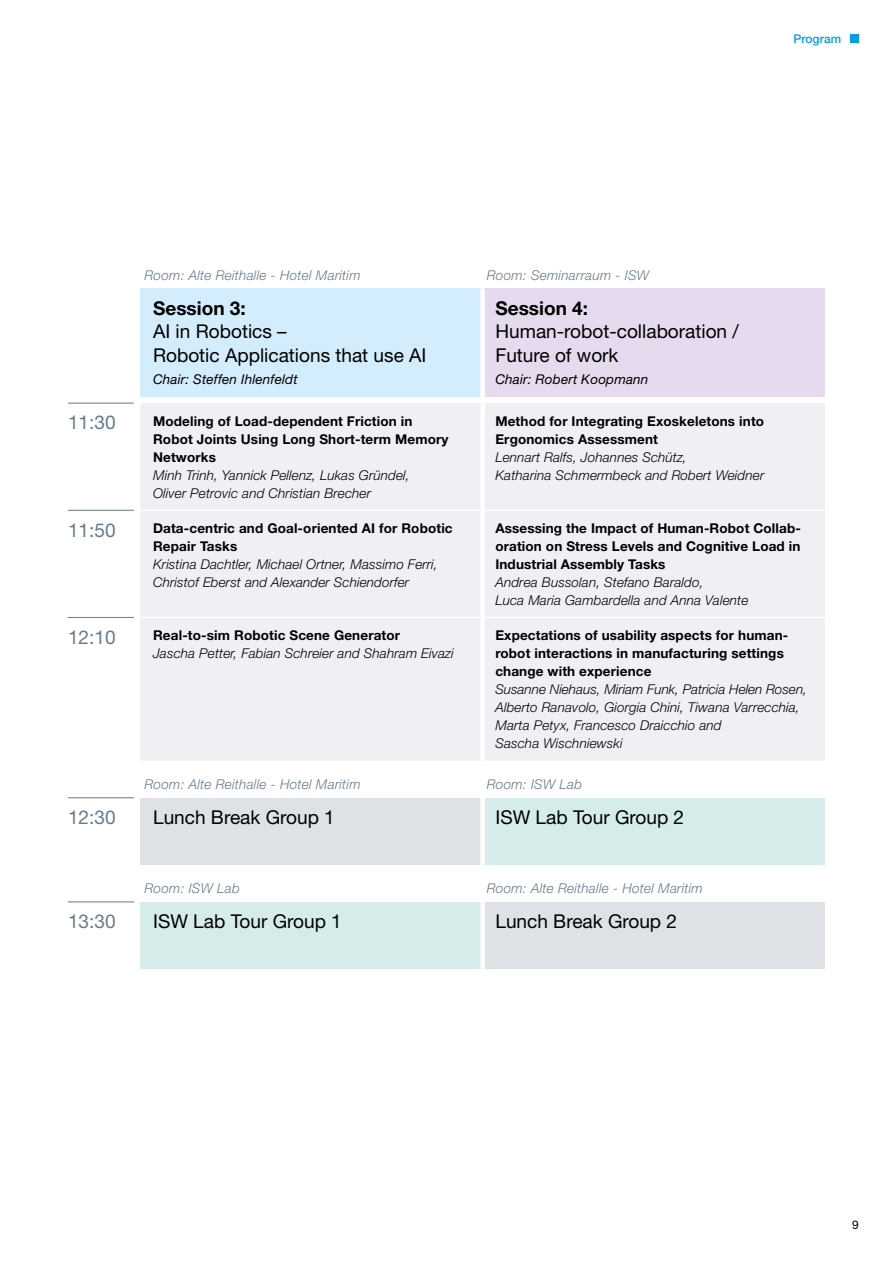
<style>
.page{position:relative;width:893px;height:1263px;background:#fff}
.page>*{position:absolute;margin:0;border:0;box-sizing:border-box;transform-origin:0 0}
.t1{font:19.05px/23.5px "Helvetica Neue LT Std";color:#000}
.t2{font:19.05px "Helvetica Neue LT Std";color:#667b8d}
.t3{font:700 19.05px "Helvetica Neue LT Std";color:#000}
.t4{font:italic 300 13.5px/18px "Helvetica Neue LT Std";letter-spacing:.01em;color:#000}
.t5{font:700 13.5px/18px "Helvetica Neue LT Std";letter-spacing:.01em;color:#000}
.t6{font:italic 300 13.5px "Helvetica Neue LT Std";letter-spacing:.02em;color:#667b8d}
.t7{font:italic 13.5px "Helvetica Neue LT Std";letter-spacing:.01em;color:#000}
.t8{font:500 12px "Helvetica Neue LT Std";color:#009fe3}
.t9{font:12px "Helvetica Neue LT Std";color:#000}
</style>
<div class="page">
<div style="left:850px;top:34px;width:9px;height:9px;background:#009fe3"></div>
<div style="left:140px;top:288px;width:343px;height:109px;background:#d4edfc"></div>
<div style="left:483px;top:288px;width:342px;height:109px;background:#e6dbee"></div>
<div style="left:480px;top:288px;width:5px;height:109px;background:#fff"></div>
<div style="left:140px;top:403px;width:685px;height:357px;background:#eff0f3"></div>
<hr style="left:68px;top:403px;width:66px;height:1px;background:#667b8d">
<hr style="left:68px;top:510px;width:66px;height:1px;background:#667b8d">
<hr style="left:68px;top:617px;width:66px;height:1px;background:#667b8d">
<hr style="left:140px;top:509px;width:340px;height:2px;background:#fff">
<hr style="left:485px;top:509px;width:340px;height:2px;background:#fff">
<hr style="left:140px;top:617px;width:340px;height:1px;background:#fff">
<hr style="left:485px;top:617px;width:340px;height:1px;background:#fff">
<div style="left:480px;top:403px;width:5px;height:107px;background:#fff"></div>
<div style="left:480px;top:510px;width:5px;height:107px;background:#fff"></div>
<div style="left:480px;top:617px;width:5px;height:144px;background:#fff"></div>
<div style="left:140px;top:798px;width:343px;height:67px;background:#dee1e6"></div>
<div style="left:483px;top:798px;width:342px;height:67px;background:#d5eceb"></div>
<hr style="left:68px;top:797px;width:66px;height:1px;background:#667b8d">
<div style="left:480px;top:798px;width:5px;height:67px;background:#fff"></div>
<div style="left:140px;top:902px;width:343px;height:67px;background:#d5eceb"></div>
<div style="left:483px;top:902px;width:342px;height:67px;background:#dee1e6"></div>
<hr style="left:68px;top:902px;width:66px;height:1px;background:#667b8d">
<div style="left:480px;top:902px;width:5px;height:67px;background:#fff"></div>
<p class="t8" style="left:793px;top:31px;width:49px">Program</p>
<p class="t6" style="left:145px;top:267px;width:217px">Room: Alte Reithalle - Hotel Maritim</p>
<p class="t6" style="left:487px;top:267px;width:164px">Room: Seminarraum - ISW</p>
<h1 class="t3" style="left:153px;top:296px;width:94px">Session 3:</h1>
<h1 class="t1" style="left:153px;top:320px;width:275px">AI in Robotics –<br>Robotic Applications that use AI</h1>
<p class="t7" style="left:153px;top:371px;width:146px">Chair: Steffen Ihlenfeldt</p>
<h1 class="t3" style="left:495px;top:296px;width:94px">Session 4:</h1>
<h1 class="t1" style="left:495px;top:320px;width:245px">Human-robot-collaboration /<br>Future of work</h1>
<p class="t7" style="left:495px;top:371px;width:154px">Chair: Robert Koopmann</p>
<h1 class="t2" style="left:68px;top:411px;width:49px">11:30</h1>
<p class="t5" style="left:153px;top:411px;width:297px">Modeling of Load-dependent Friction in<br>Robot Joints Using Long Short-term Memory<br>Networks</p>
<p class="t4" style="left:153px;top:465px;width:258px">Minh Trinh, Yannick Pellenz, Lukas Gründel,<br>Oliver Petrovic and Christian Brecher</p>
<p class="t5" style="left:495px;top:411px;width:270px">Method for Integrating Exoskeletons into<br>Ergonomics Assessment</p>
<p class="t4" style="left:495px;top:447px;width:270px">Lennart Ralfs, Johannes Schütz,<br>Katharina Schmermbeck and Robert Weidner</p>
<h1 class="t2" style="left:68px;top:518px;width:49px">11:50</h1>
<p class="t5" style="left:153px;top:519px;width:301px">Data-centric and Goal-oriented AI for Robotic<br>Repair Tasks</p>
<p class="t4" style="left:153px;top:555px;width:286px">Kristina Dachtler, Michael Ortner, Massimo Ferri,<br>Christof Eberst and Alexander Schiendorfer</p>
<h1 class="t2" style="left:68px;top:626px;width:49px">12:10</h1>
<p class="t5" style="left:153px;top:626px;width:249px">Real-to-sim Robotic Scene Generator</p>
<p class="t4" style="left:153px;top:644px;width:302px">Jascha Petter, Fabian Schreier and Shahram Eivazi</p>
<p class="t5" style="left:495px;top:518px;width:307px;text-align:justify">Assessing the Impact of Human-Robot Collab&shy;oration on Stress Levels and Cognitive Load in Industrial Assembly Tasks</p>
<p class="t4" style="left:495px;top:573px;width:254px">Andrea Bussolan, Stefano Baraldo,<br>Luca Maria Gambardella and Anna Valente</p>
<p class="t5" style="left:495px;top:626px;width:294px">Expectations of usability aspects for human&shy;robot interactions in manufacturing settings change with experience</p>
<p class="t4" style="left:495px;top:680px;width:313px">Susanne Niehaus, Miriam Funk, Patricia Helen Rosen, Alberto Ranavolo, Giorgia Chini, Tiwana Varrecchia, Marta Petyx, Francesco Draicchio and<br>Sascha Wischniewski</p>
<p class="t6" style="left:145px;top:776px;width:217px">Room: Alte Reithalle - Hotel Maritim</p>
<p class="t6" style="left:487px;top:776px;width:97px">Room: ISW Lab</p>
<h1 class="t2" style="left:68px;top:806px;width:49px">12:30</h1>
<h1 class="t1" style="left:153px;top:805px;width:183px">Lunch Break Group 1</h1>
<h1 class="t1" style="left:495px;top:805px;width:190px">ISW Lab Tour Group 2</h1>
<p class="t6" style="left:145px;top:880px;width:97px">Room: ISW Lab</p>
<p class="t6" style="left:487px;top:880px;width:217px">Room: Alte Reithalle - Hotel Maritim</p>
<h1 class="t2" style="left:68px;top:910px;width:49px">13:30</h1>
<h1 class="t1" style="left:153px;top:909px;width:190px">ISW Lab Tour Group 1</h1>
<h1 class="t1" style="left:495px;top:909px;width:183px">Lunch Break Group 2</h1>
<p class="t9" style="left:852px;top:1217px;width:8px">9</p>
</div>
